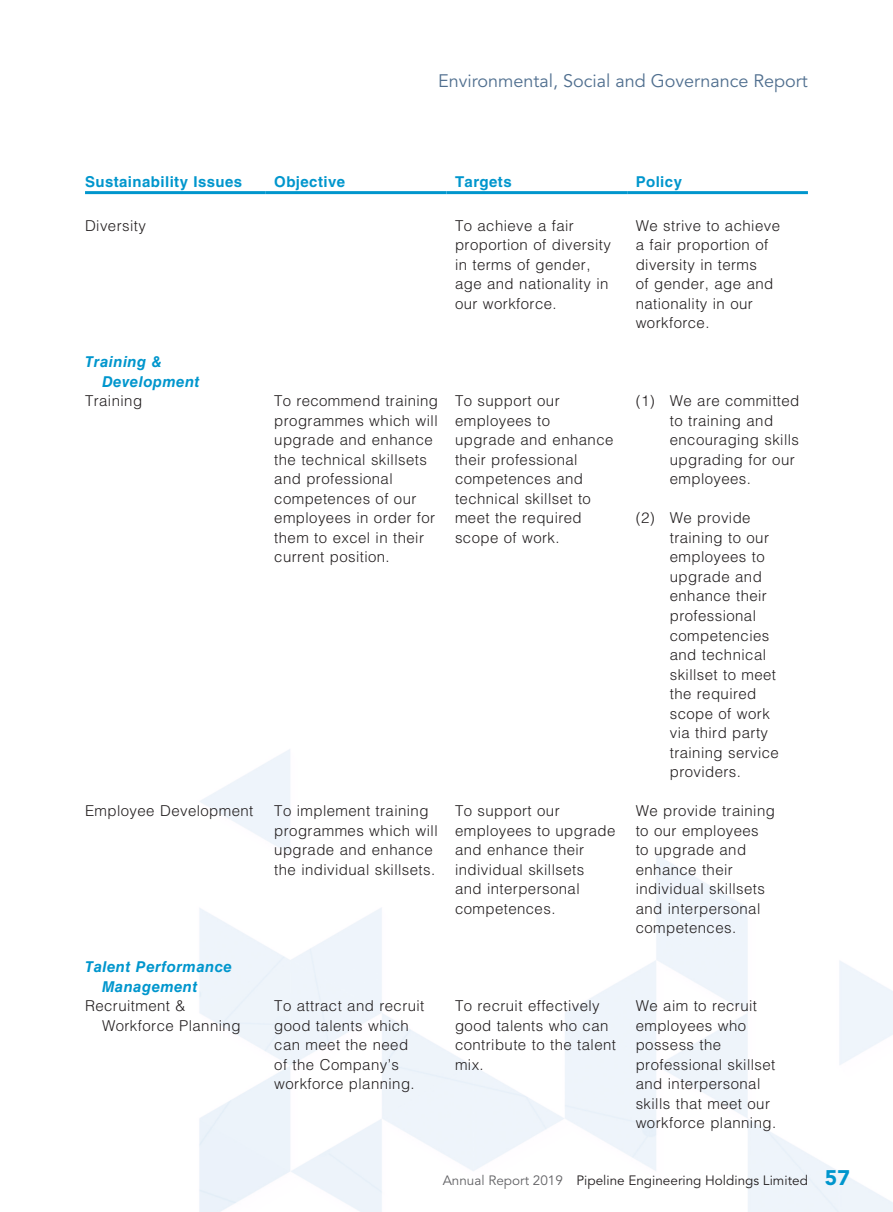
<style>
.page{position:relative;width:893px;height:1212px;background:#fff}
.page>*{position:absolute;margin:0;border:0;box-sizing:border-box;transform-origin:0 0}
.t1{font:18px "Avenir LT Std";color:#506f8f}
._50_Table_txt{font:300 15px/19.5px "Helvetica LT Std";letter-spacing:.03em;color:#231f20}
._50_Table_txt-2{font:italic 700 15px/19.5px "Helvetica LT Std";letter-spacing:.03em;color:#0096cd}
._50_Table_txt-3{font:700 15px "Helvetica LT Std";letter-spacing:.03em;color:#0096cd}
.t2{font:13.5px "Avenir LT Std";color:#231f20}
.s1{color:#636366}
.s2{font-weight:900;font-size:21px;color:#0096cd}
</style>
<div class="page">
<hr style="left:85px;top:191px;width:181px;height:3px;background:#0096cd">
<hr style="left:266px;top:191px;width:180px;height:3px;background:#0096cd">
<hr style="left:446px;top:191px;width:181px;height:3px;background:#0096cd">
<hr style="left:627px;top:191px;width:181px;height:3px;background:#0096cd">
<p class="t1" style="left:438px;top:71px;width:371px">Environmental, Social and Governance Report</p>
<p class="_50_Table_txt-3" style="left:85px;top:173px;width:159px">Sustainability Issues</p>
<p class="_50_Table_txt-3" style="left:274px;top:173px;width:72px">Objective</p>
<p class="_50_Table_txt-3" style="left:455px;top:173px;width:58px">Targets</p>
<p class="_50_Table_txt-3" style="left:636px;top:173px;width:48px">Policy</p>
<p class="_50_Table_txt" style="left:85px;top:216px;width:62px">Diversity</p>
<p class="_50_Table_txt" style="left:455px;top:216px;width:157px">To achieve a fair proportion of diversity in terms of gender, age and nationality in our workforce.</p>
<p class="_50_Table_txt" style="left:636px;top:216px;width:146px">We strive to achieve a fair proportion of diversity in terms<br>of gender, age and nationality in our workforce.</p>
<p class="_50_Table_txt-2" style="left:102px;top:352px;width:99px;text-indent:-17px">Training &amp;<br>Development</p>
<p class="_50_Table_txt" style="left:85px;top:391px;width:59px">Training</p>
<p class="_50_Table_txt" style="left:274px;top:391px;width:165px">To recommend training programmes which will upgrade and enhance the technical skillsets and professional competences of our employees in order for them to excel in their current position.</p>
<p class="_50_Table_txt" style="left:455px;top:391px;width:160px">To support our employees to upgrade and enhance their professional competences and technical skillset to meet the required scope of work.</p>
<p class="_50_Table_txt" style="left:670px;top:391px;width:131px;text-indent:-34px">(1) We are committed to training and encouraging skills upgrading for our employees.</p>
<p class="_50_Table_txt" style="left:670px;top:508px;width:111px;text-indent:-34px">(2) We provide training to our employees to upgrade and enhance their professional competencies and technical skillset to meet the required scope of work via third party training service providers.</p>
<p class="_50_Table_txt" style="left:85px;top:801px;width:170px">Employee Development</p>
<p class="_50_Table_txt" style="left:274px;top:801px;width:165px">To implement training programmes which will upgrade and enhance the individual skillsets.</p>
<p class="_50_Table_txt" style="left:455px;top:801px;width:162px">To support our employees to upgrade and enhance their individual skillsets<br>and interpersonal competences.</p>
<p class="_50_Table_txt" style="left:636px;top:801px;width:141px">We provide training to our employees to upgrade and enhance their individual skillsets and interpersonal competences.</p>
<p class="_50_Table_txt-2" style="left:102px;top:957px;width:131px;text-indent:-17px">Talent Performance<br>Management</p>
<p class="_50_Table_txt" style="left:102px;top:996px;width:140px;text-indent:-17px">Recruitment &amp;<br>Workforce Planning</p>
<p class="_50_Table_txt" style="left:274px;top:996px;width:152px">To attract and recruit good talents which can meet the need of the Company’s workforce planning.</p>
<p class="_50_Table_txt" style="left:455px;top:996px;width:163px">To recruit effectively good talents who can contribute to the talent mix.</p>
<p class="_50_Table_txt" style="left:636px;top:996px;width:142px">We aim to recruit employees who possess the professional skillset and interpersonal skills that meet our workforce planning.</p>
<p class="t2" style="left:443px;top:1172px;width:409px"><span class="s1">Annual Report 2019</span> Pipeline Engineering Holdings Limited <span class="s2">57</span></p>
</div>
